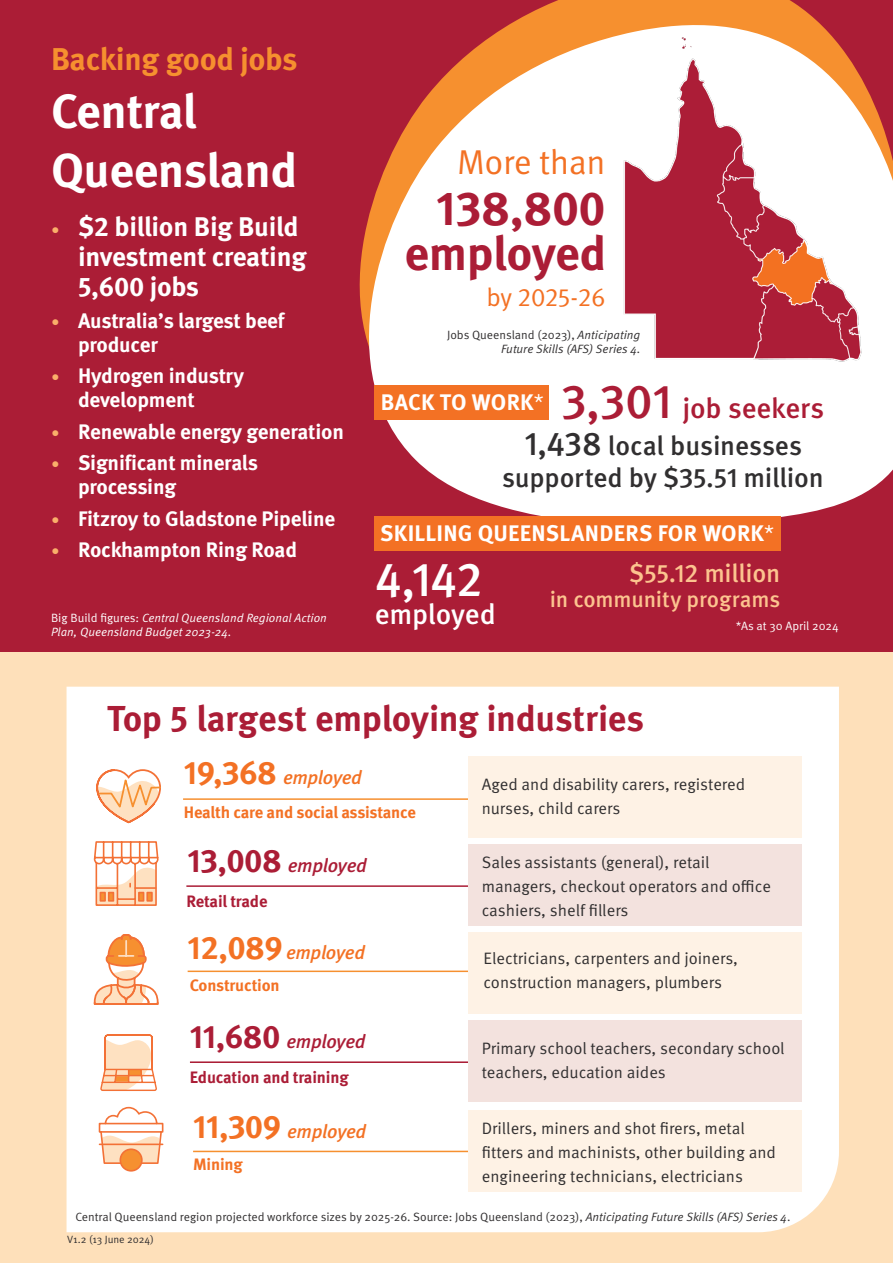
<style>
.page{position:relative;width:893px;height:1263px;background:#ab1d36}
.page>*{position:absolute;margin:0;border:0;box-sizing:border-box;transform-origin:0 0}
.Body{font:700 48px/58.5px "Meta Pro";letter-spacing:-.01em;color:#fff}
.Body-2{font:700 48px/45px "Meta Pro";letter-spacing:-.01em;color:#ab1d36;text-align:right}
.Heading_1{font:500 48px "Meta Pro";color:#fff}
.Heading_1-2{font:700 36px "Meta Pro";letter-spacing:-.01em;color:#ab1d36}
.Body-3{font:34.5px "Meta Pro Norm";letter-spacing:-.01em;color:#f37124}
.Body-4{font:700 31.5px "Meta Pro";letter-spacing:-.015em;color:#f6902f}
.Heading_1-3{font:500 28.5px "Meta Pro";letter-spacing:-.005em;color:#ab1d36}
.Heading_1-4{font:500 28.5px "Meta Pro";letter-spacing:-.01em;color:#fff}
.t1{font:700 27px/30px "Meta Pro";letter-spacing:-.01em;color:#fff}
.Heading_1-5{font:500 27px "Meta Pro";letter-spacing:-.01em;color:#312f30}
.Heading_1-6{font:500 25.5px "Meta Pro";letter-spacing:-.01em;color:#fcc48f}
.Body-5{font:25.5px "Meta Pro Norm";letter-spacing:-.01em;color:#f37124}
.Heading_2{font:700 22.5px "Meta Pro";letter-spacing:.01em;color:#fff}
.Heading_1-7{font:500 22.5px "Meta Pro";letter-spacing:-.01em;color:#fcc48f}
.t2{font:700 21px/24px "Meta Pro";letter-spacing:-.01em;color:#fff}
.Heading_3{font:italic 500 19.2px "Meta Pro";letter-spacing:-.025em;color:#f37124}
.Heading_3-2{font:italic 500 19.2px "Meta Pro";letter-spacing:-.025em;color:#ab1d36}
.t3{font:16.5px/24px "Meta Pro Norm";color:#312f30}
.Heading_1-8{font:700 16.5px "Meta Pro";letter-spacing:-.01em;color:#f37124}
.Heading_1-9{font:700 16.5px "Meta Pro";letter-spacing:-.01em;color:#ab1d36}
.t4{font:12px "Meta Pro Norm";color:#312f30}
.t5{font:12px/14.4px "Meta Pro Norm Ita";color:#fff}
.t6{font:12px/14.4px "Meta Pro Norm Ita";color:#312f30;text-align:right}
.t7{font:12px "Meta Pro Norm";color:#fff}
.t8{font:10.5px "Meta Pro Norm";letter-spacing:-.005em;color:#312f30}
.s1{font-family:"Meta Pro Norm";font-weight:400;font-size:16.5px;color:#faaf6a}
.s2{font-family:"Meta Pro Norm"}
.s3{font-size:48px}
.s4{font-size:33px}
.s5{font-family:"Meta Pro Norm";font-weight:400}
.s6{font-weight:700;font-style:normal;font-size:32.7px}
.s7{font-family:"Meta Pro Norm Ita"}
</style>
<div class="page">
<div style="left:0;top:653px;width:893px;height:610px;background:#fee0ba"></div>
<svg style="left:517px;top:0;width:299px;height:20px;background:#ed832f"></svg>
<svg style="left:359px;top:20px;width:534px;height:510px;fill:#fff"></svg>
<img style="left:613px;top:27px;width:257px;height:355px">
<div style="left:67px;top:687px;width:772px;height:545px;background:#fff"></div>
<hr style="left:183px;top:798px;width:618px;height:2px;background:#f6902f">
<hr style="left:186px;top:885px;width:615px;height:2px;background:#ab1d36">
<hr style="left:188px;top:970px;width:613px;height:2px;background:#f6902f">
<hr style="left:190px;top:1061px;width:611px;height:2px;background:#ab1d36">
<hr style="left:193px;top:1151px;width:608px;height:1px;background:#f6902f">
<div style="left:468px;top:756px;width:334px;height:81px;background:#fef2e5"></div>
<svg style="left:96px;top:769px;width:65px;height:54px"></svg>
<svg style="left:100px;top:1034px;width:57px;height:57px"></svg>
<div style="left:374px;top:385px;width:175px;height:34px;background:#f37124"></div>
<div style="left:374px;top:517px;width:406px;height:34px;background:#f37124"></div>
<svg style="left:94px;top:841px;width:65px;height:65px"></svg>
<svg style="left:138px;top:892px;width:6px;height:10px"></svg>
<svg style="left:146px;top:892px;width:7px;height:10px"></svg>
<svg style="left:94px;top:934px;width:65px;height:71px"></svg>
<div style="left:468px;top:845px;width:333px;height:81px;background:#f3e2de"></div>
<div style="left:468px;top:932px;width:333px;height:81px;background:#fef2e5"></div>
<div style="left:468px;top:1021px;width:333px;height:81px;background:#f3e2de"></div>
<div style="left:468px;top:1111px;width:333px;height:81px;background:#fef2e5"></div>
<svg style="left:99px;top:1107px;width:64px;height:64px"></svg>
<div style="left:120px;top:1149px;width:22px;height:22px;background:#f69030;border-radius:50%"></div>
<div style="left:120px;top:1148px;width:23px;height:23px;border:2px solid #f37136;border-radius:50%"></div>
<hr style="left:100px;top:1143px;width:63px;height:2px;background:#f37136">
<p class="Body-4" style="left:51px;top:34px;width:248px">Backing good jobs</p>
<p class="Body" style="left:51px;top:79px;width:248px">Central<br>Queensland</p>
<p class="t1" style="left:78px;top:210px;width:230px;text-indent:-27px"><span class="s1">•</span> $2 billion Big Build investment creating<br>5,600 jobs</p>
<p class="t2" style="left:78px;top:307px;width:208px;text-indent:-27px"><span class="s1">•</span> Australia’s largest beef producer</p>
<p class="t2" style="left:78px;top:363px;width:168px;text-indent:-27px"><span class="s1">•</span> Hydrogen industry development</p>
<p class="t2" style="left:51px;top:418px;width:295px"><span class="s1">•</span> Renewable energy generation</p>
<p class="t2" style="left:78px;top:450px;width:182px;text-indent:-27px"><span class="s1">•</span> Significant minerals processing</p>
<p class="t2" style="left:51px;top:505px;width:286px"><span class="s1">•</span> Fitzroy to Gladstone Pipeline</p>
<p class="t2" style="left:51px;top:537px;width:248px"><span class="s1">•</span> Rockhampton Ring Road</p>
<p class="t5" style="left:51px;top:610px;width:277px"><span class="s2">Big Build figures:</span> Central Queensland Regional Action<br>Plan, Queensland Budget 2023-24.</p>
<p class="Body-3" style="left:457px;top:136px;width:150px">More than</p>
<p class="Body-2" style="left:404px;top:183px;width:203px">138,800 employed</p>
<p class="Body-5" style="left:486px;top:278px;width:121px">by 2025-26</p>
<p class="t6" style="left:447px;top:326px;width:195px"><span class="s2">Jobs Queensland (2023),</span> Anticipating<br>Future Skills (AFS) Series 4.</p>
<p class="Heading_1-3" style="left:561px;top:386px;width:265px"><span class="s3">3,301</span> job seekers</p>
<p class="Heading_1-5" style="left:524px;top:425px;width:279px"><span class="s4">1,438</span> local businesses</p>
<p class="Heading_1-5" style="left:502px;top:457px;width:323px">supported by $35.51 million</p>
<p class="Heading_2" style="left:381px;top:384px;width:165px">BACK TO WORK<span class="s5">*</span></p>
<p class="Heading_2" style="left:380px;top:516px;width:396px">SKILLING QUEENSLANDERS FOR WORK<span class="s5">*</span></p>
<p class="Heading_1" style="left:375px;top:542px;width:110px">4,142</p>
<p class="Heading_1-4" style="left:375px;top:592px;width:123px">employed</p>
<p class="Heading_1-6" style="left:629px;top:553px;width:153px">$55.12 million</p>
<p class="Heading_1-7" style="left:550px;top:582px;width:232px">in community programs</p>
<p class="t7" style="left:736px;top:617px;width:104px">*As at 30 April 2024</p>
<p class="Heading_1-2" style="left:107px;top:691px;width:539px">Top 5 largest employing industries</p>
<p class="Heading_3" style="left:184px;top:763px;width:180px"><span class="s6">19,368</span> employed</p>
<p class="t3" style="left:482px;top:771px;width:265px">Aged and disability carers, registered nurses, child carers</p>
<p class="t3" style="left:482px;top:849px;width:291px">Sales assistants (general), retail managers, checkout operators and office cashiers, shelf fillers</p>
<p class="Heading_1-8" style="left:184px;top:800px;width:234px">Health care and social assistance</p>
<p class="Heading_3-2" style="left:188px;top:850px;width:181px"><span class="s6">13,008</span> employed</p>
<p class="Heading_1-9" style="left:186px;top:888px;width:83px">Retail trade</p>
<p class="Heading_3" style="left:188px;top:938px;width:179px"><span class="s6">12,089</span> employed</p>
<p class="Heading_1-8" style="left:190px;top:973px;width:91px">Construction</p>
<p class="Heading_3-2" style="left:190px;top:1026px;width:177px"><span class="s6">11,680</span> employed</p>
<p class="Heading_1-9" style="left:190px;top:1064px;width:160px">Education and training</p>
<p class="Heading_3" style="left:193px;top:1116px;width:175px"><span class="s6">11,309</span> employed</p>
<p class="Heading_1-8" style="left:193px;top:1151px;width:51px">Mining</p>
<p class="t3" style="left:483px;top:945px;width:256px">Electricians, carpenters and joiners, construction managers, plumbers</p>
<p class="t3" style="left:482px;top:1035px;width:304px">Primary school teachers, secondary school teachers, education aides</p>
<p class="t3" style="left:482px;top:1115px;width:296px">Drillers, miners and shot firers, metal fitters and machinists, other building and engineering technicians, electricians</p>
<p class="t4" style="left:75px;top:1208px;width:717px">Central Queensland region projected workforce sizes by 2025-26. Source: Jobs Queensland (2023), <span class="s7">Anticipating Future Skills (AFS) Series 4</span>.</p>
<p class="t8" style="left:67px;top:1231px;width:88px">V1.2 (13 June 2024)</p>
</div>
